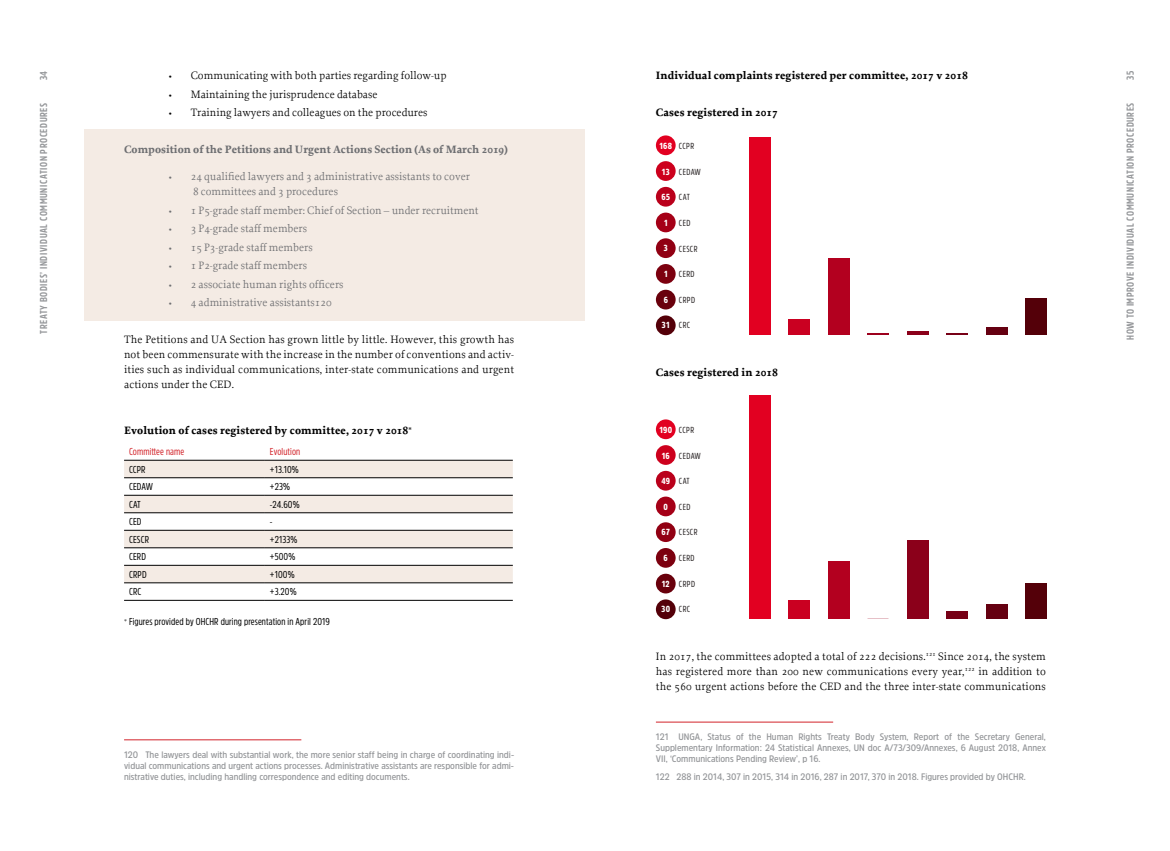
<style>
.page{position:relative;width:1170px;height:851px;background:#fff}
.page>*{position:absolute;margin:0;border:0;box-sizing:border-box;transform-origin:0 0}
.t1{font:11.25px/15px "Proforma";color:#000;text-align:justify}
.t2{font:11.25px/15px "Proforma";color:#6d6e71}
.t3{font:700 11.25px "Proforma";letter-spacing:.01em;color:#000}
.t4{font:700 11.25px "Proforma";color:#6d6e71}
.t5{font:10px "Amsi Pro Cond";letter-spacing:.01em;color:#000}
.t6{font:700 10px "Amsi Pro Cond";letter-spacing:.06em;color:#939598}
.t7{font:10px "Amsi Pro Cond";letter-spacing:.01em;color:#d2232a}
.t8{font:600 9.38px/11.2px "Amsi Pro Narw";color:#939598;text-align:justify}
.t9{font:8.75px "Amsi Pro Cond";letter-spacing:.04em;color:#241f20}
.t10{font:900 8.75px "Amsi Pro Cond";letter-spacing:.04em;color:#fff}
</style>
<div class="page">
<div style="left:84px;top:129px;width:501px;height:192px;background:#f4ebe4"></div>
<hr style="left:656px;top:721px;width:177px;height:1px;background:#d2232a">
<svg style="left:124px;top:461px;width:389px;height:121px;fill:#f4ebe4"></svg>
<hr style="left:124px;top:460px;width:141px;height:1px;background:#000">
<hr style="left:265px;top:460px;width:248px;height:1px;background:#000">
<hr style="left:124px;top:477px;width:141px;height:1px;background:#000">
<hr style="left:265px;top:477px;width:248px;height:1px;background:#000">
<hr style="left:124px;top:495px;width:141px;height:1px;background:#000">
<hr style="left:265px;top:495px;width:248px;height:1px;background:#000">
<hr style="left:124px;top:512px;width:141px;height:1px;background:#000">
<hr style="left:265px;top:512px;width:248px;height:1px;background:#000">
<hr style="left:124px;top:530px;width:141px;height:1px;background:#000">
<hr style="left:265px;top:530px;width:248px;height:1px;background:#000">
<hr style="left:124px;top:547px;width:141px;height:1px;background:#000">
<hr style="left:265px;top:547px;width:248px;height:1px;background:#000">
<hr style="left:124px;top:565px;width:141px;height:1px;background:#000">
<hr style="left:265px;top:565px;width:248px;height:1px;background:#000">
<hr style="left:124px;top:582px;width:141px;height:1px;background:#000">
<hr style="left:265px;top:582px;width:248px;height:1px;background:#000">
<hr style="left:124px;top:600px;width:141px;height:1px;background:#000">
<hr style="left:265px;top:600px;width:248px;height:1px;background:#000">
<hr style="left:124px;top:739px;width:177px;height:1px;background:#d2232a">
<div style="left:656px;top:135px;width:19px;height:20px;background:#e20021;border-radius:50%"></div>
<div style="left:656px;top:161px;width:19px;height:20px;background:#cd001d;border-radius:50%"></div>
<div style="left:656px;top:187px;width:19px;height:19px;background:#ba001b;border-radius:50%"></div>
<div style="left:656px;top:212px;width:19px;height:20px;background:#a50017;border-radius:50%"></div>
<div style="left:656px;top:238px;width:19px;height:20px;background:#910013;border-radius:50%"></div>
<div style="left:656px;top:264px;width:19px;height:20px;background:#7c000f;border-radius:50%"></div>
<div style="left:656px;top:290px;width:19px;height:19px;background:#69000c;border-radius:50%"></div>
<div style="left:656px;top:315px;width:19px;height:20px;background:#540009;border-radius:50%"></div>
<div style="left:1025px;top:298px;width:21px;height:36px;background:#540009"></div>
<div style="left:985px;top:327px;width:22px;height:7px;background:#650011"></div>
<svg style="left:946px;top:333px;width:21px;height:1px"></svg>
<hr style="left:907px;top:331px;width:21px;height:3px;background:#8b001a">
<svg style="left:867px;top:333px;width:21px;height:1px"></svg>
<div style="left:828px;top:258px;width:21px;height:76px;background:#b3001f"></div>
<div style="left:788px;top:319px;width:21px;height:15px;background:#ca0021"></div>
<div style="left:749px;top:137px;width:21px;height:197px;background:#e20021"></div>
<div style="left:656px;top:419px;width:19px;height:20px;background:#e20021;border-radius:50%"></div>
<div style="left:656px;top:445px;width:19px;height:20px;background:#cd001d;border-radius:50%"></div>
<div style="left:656px;top:471px;width:19px;height:19px;background:#ba001b;border-radius:50%"></div>
<div style="left:656px;top:496px;width:19px;height:20px;background:#a50017;border-radius:50%"></div>
<div style="left:656px;top:522px;width:19px;height:20px;background:#910013;border-radius:50%"></div>
<div style="left:656px;top:548px;width:19px;height:19px;background:#7c000f;border-radius:50%"></div>
<div style="left:656px;top:573px;width:19px;height:20px;background:#69000c;border-radius:50%"></div>
<div style="left:656px;top:599px;width:19px;height:20px;background:#540009;border-radius:50%"></div>
<div style="left:1025px;top:583px;width:21px;height:35px;background:#540009"></div>
<div style="left:985px;top:604px;width:22px;height:14px;background:#650011"></div>
<div style="left:946px;top:611px;width:21px;height:7px;background:#770016"></div>
<div style="left:907px;top:539px;width:21px;height:79px;background:#8b001a"></div>
<div style="left:828px;top:561px;width:21px;height:57px;background:#b3001f"></div>
<div style="left:788px;top:599px;width:21px;height:19px;background:#ca0021"></div>
<div style="left:749px;top:395px;width:21px;height:223px;background:#e20021"></div>
<p class="t6" style="left:37px;top:80px;width:11px;rotate:-90deg">34</p>
<p class="t3" style="left:656px;top:68px;width:313px">Individual complaints registered per committee, 2017 v 2018</p>
<p class="t3" style="left:656px;top:105px;width:123px">Cases registered in 2017</p>
<p class="t1" style="left:168px;top:68px;width:279px">• Communicating with both parties regarding follow-up</p>
<p class="t1" style="left:168px;top:86px;width:210px">• Maintaining the jurisprudence database</p>
<p class="t1" style="left:168px;top:105px;width:260px">• Training lawyers and colleagues on the procedures</p>
<p class="t4" style="left:124px;top:142px;width:385px">Composition of the Petitions and Urgent Actions Section (As of March 2019)</p>
<p class="t2" style="left:193px;top:169px;width:278px;text-indent:-25px">• 24 qualified lawyers and 3 administrative assistants to cover<br>8 committees and 3 procedures</p>
<p class="t2" style="left:168px;top:202px;width:312px">• 1 P5-grade staff member: Chief of Section – under recruitment</p>
<p class="t2" style="left:168px;top:221px;width:140px">• 3 P4-grade staff members</p>
<p class="t2" style="left:168px;top:239px;width:146px">• 15 P3-grade staff members</p>
<p class="t2" style="left:168px;top:258px;width:140px">• 1 P2-grade staff members</p>
<p class="t2" style="left:168px;top:276px;width:176px">• 2 associate human rights officers</p>
<p class="t2" style="left:168px;top:295px;width:165px">• 4 administrative assistants120</p>
<p class="t1" style="left:124px;top:331px;width:391px">The Petitions and UA Section has grown little by little. However, this growth has not been commensurate with the increase in the number of conventions and activ&shy;ities such as individual communications, inter-state communications and urgent actions under the CED.</p>
<p class="t3" style="left:124px;top:423px;width:289px">Evolution of cases registered by committee, 2017 v 2018<sup>*</sup></p>
<p class="t7" style="left:129px;top:445px;width:57px">Committee name</p>
<p class="t7" style="left:270px;top:445px;width:32px">Evolution</p>
<p class="t5" style="left:129px;top:462px;width:18px">CCPR</p>
<p class="t5" style="left:270px;top:462px;width:30px">+13.10%</p>
<p class="t5" style="left:129px;top:480px;width:25px">CEDAW</p>
<p class="t5" style="left:270px;top:480px;width:21px">+23%</p>
<p class="t5" style="left:129px;top:497px;width:13px">CAT</p>
<p class="t5" style="left:270px;top:497px;width:31px">-24.60%</p>
<p class="t5" style="left:129px;top:515px;width:14px">CED</p>
<p class="t5" style="left:270px;top:515px;width:4px">-</p>
<p class="t5" style="left:129px;top:532px;width:22px">CESCR</p>
<p class="t5" style="left:270px;top:532px;width:29px">+2133%</p>
<p class="t5" style="left:129px;top:550px;width:18px">CERD</p>
<p class="t5" style="left:270px;top:550px;width:27px">+500%</p>
<p class="t5" style="left:129px;top:567px;width:19px">CRPD</p>
<p class="t5" style="left:270px;top:567px;width:26px">+100%</p>
<p class="t5" style="left:129px;top:585px;width:14px">CRC</p>
<p class="t5" style="left:270px;top:585px;width:28px">+3.20%</p>
<p class="t5" style="left:129px;top:614px;width:202px">Figures provided by OHCHR during presentation in April 2019</p>
<p class="t6" style="left:37px;top:333px;width:232px;rotate:-90deg">TREATY BODIES’ INDIVIDUAL COMMUNICATION PROCEDURES</p>
<p class="t10" style="left:659px;top:140px;width:14px">168</p>
<p class="t10" style="left:662px;top:165px;width:9px">13</p>
<p class="t10" style="left:661px;top:191px;width:10px">65</p>
<p class="t10" style="left:664px;top:217px;width:5px">1</p>
<p class="t10" style="left:663px;top:242px;width:5px">3</p>
<p class="t10" style="left:664px;top:268px;width:5px">1</p>
<p class="t10" style="left:663px;top:293px;width:6px">6</p>
<p class="t10" style="left:662px;top:319px;width:9px">31</p>
<p class="t9" style="left:679px;top:140px;width:17px">CCPR</p>
<p class="t9" style="left:679px;top:165px;width:23px">CEDAW</p>
<p class="t9" style="left:679px;top:191px;width:12px">CAT</p>
<p class="t9" style="left:679px;top:217px;width:13px">CED</p>
<p class="t9" style="left:679px;top:242px;width:20px">CESCR</p>
<p class="t9" style="left:679px;top:268px;width:17px">CERD</p>
<p class="t9" style="left:679px;top:294px;width:18px">CRPD</p>
<p class="t9" style="left:679px;top:319px;width:13px">CRC</p>
<p class="t3" style="left:656px;top:365px;width:123px">Cases registered in 2018</p>
<p class="t10" style="left:659px;top:423px;width:14px">190</p>
<p class="t10" style="left:661px;top:449px;width:10px">16</p>
<p class="t10" style="left:661px;top:475px;width:10px">49</p>
<p class="t10" style="left:663px;top:500px;width:6px">0</p>
<p class="t10" style="left:661px;top:526px;width:10px">67</p>
<p class="t10" style="left:663px;top:552px;width:6px">6</p>
<p class="t10" style="left:661px;top:577px;width:9px">12</p>
<p class="t10" style="left:661px;top:603px;width:10px">30</p>
<p class="t9" style="left:679px;top:424px;width:17px">CCPR</p>
<p class="t9" style="left:679px;top:449px;width:23px">CEDAW</p>
<p class="t9" style="left:679px;top:475px;width:12px">CAT</p>
<p class="t9" style="left:679px;top:500px;width:13px">CED</p>
<p class="t9" style="left:679px;top:526px;width:20px">CESCR</p>
<p class="t9" style="left:679px;top:552px;width:17px">CERD</p>
<p class="t9" style="left:679px;top:577px;width:18px">CRPD</p>
<p class="t9" style="left:679px;top:603px;width:13px">CRC</p>
<p class="t8" style="left:124px;top:748px;width:391px">120 The lawyers deal with substantial work, the more senior staff being in charge of coordinating indi&shy;vidual communications and urgent actions processes. Administrative assistants are responsible for admi&shy;nistrative duties, including handling correspondence and editing documents.</p>
<p class="t1" style="left:656px;top:648px;width:391px">In 2017, the committees adopted a total of 222 decisions.<sup>121</sup> Since 2014, the system has registered more than 200 new communications every year,<sup>122</sup> in addition to the 560 urgent actions before the CED and the three inter-state communications</p>
<p class="t8" style="left:656px;top:730px;width:391px">121 UNGA, Status of the Human Rights Treaty Body System, Report of the Secretary General, Supplementary Information: 24 Statistical Annexes, UN doc A/73/309/Annexes, 6 August 2018, Annex VII, ‘Communications Pending Review’, p 16.</p>
<p class="t8" style="left:656px;top:770px;width:371px">122 288 in 2014, 307 in 2015, 314 in 2016, 287 in 2017, 370 in 2018. Figures provided by OHCHR.</p>
<p class="t6" style="left:1123px;top:80px;width:10px;rotate:-90deg">35</p>
<p class="t6" style="left:1123px;top:340px;width:239px;rotate:-90deg">HOW TO IMPROVE INDIVIDUAL COMMUNICATION PROCEDURES</p>
</div>
